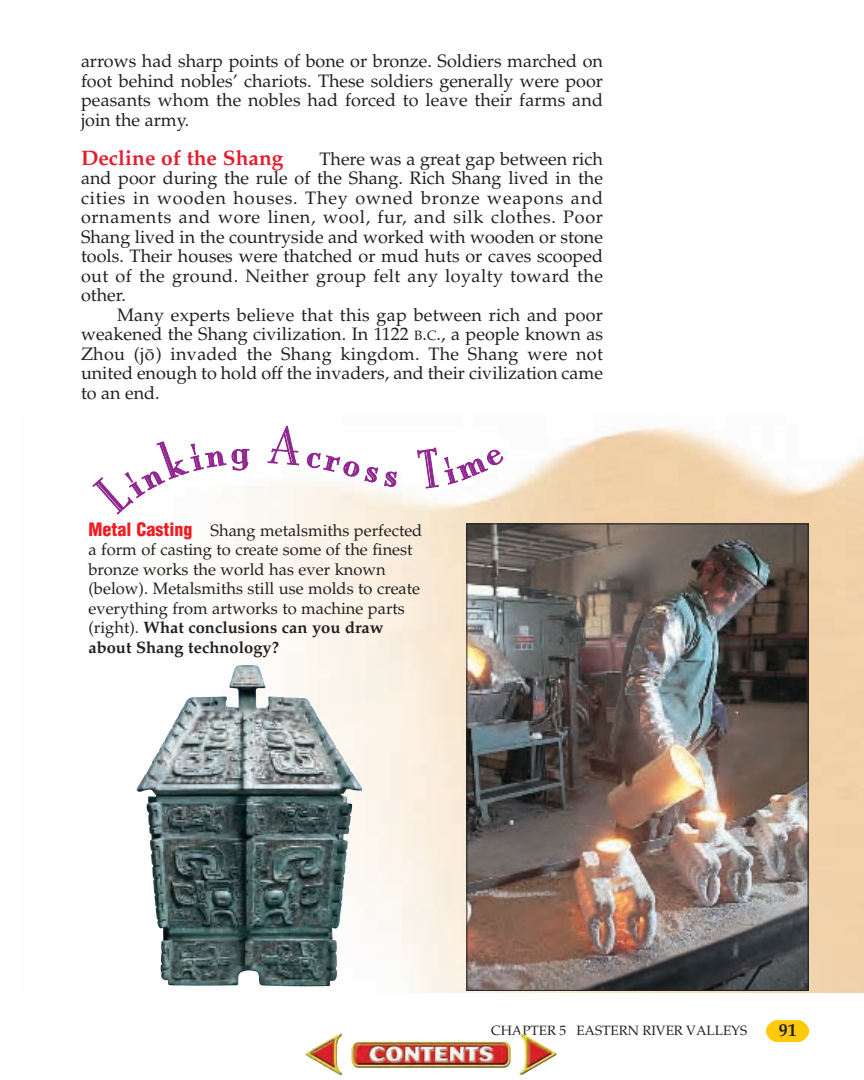
<style>
.page{position:relative;width:864px;height:1080px;background:#fff}
.page>*{position:absolute;margin:0;border:0;box-sizing:border-box;transform-origin:0 0}
.t1{font:700 21px "Palatino";color:#e41d2f}
.t2{font:18px/19.5px "Palatino";color:#231f20;text-align:justify}
.t3{font:18px "Palatino";letter-spacing:.04em;color:#231f20}
.t4{font:18px "Palatino";letter-spacing:.025em;color:#231f20}
.t5{font:18px "Palatino";letter-spacing:.045em;color:#231f20}
.t6{font:700 18px "Palatino";color:#231f20}
.t7{font:16.5px/19.5px "Palatino";color:#231f20}
.t8{font:13.5px "Palatino";color:#231f20}
.s1{font-size:13.5px}
.s2{font-family:"Helvetica";font-weight:900;font-stretch:condensed;font-size:18px;color:#ee1d23}
.s3{font-weight:700}
</style>
<div class="page">
<img style="left:92px;top:425px;width:772px;height:617px">
<img style="left:305px;top:1032px;width:252px;height:44px">
<p class="t2" style="left:81px;top:53px;width:524px">arrows had sharp points of bone or bronze. Soldiers marched on foot behind nobles’ chariots. These soldiers generally were poor peasants whom the nobles had forced to leave their farms and join the army.</p>
<p class="t1" style="left:81px;top:149px;width:204px">Decline of the Shang</p>
<p class="t2" style="left:320px;top:151px;width:285px">There was a great gap between rich</p>
<p class="t2" style="left:81px;top:170px;width:524px">and poor during the rule of the Shang. Rich Shang lived in the</p>
<p class="t5" style="left:81px;top:190px;width:524px">cities in wooden houses. They owned bronze weapons and</p>
<p class="t3" style="left:81px;top:210px;width:523px">ornaments and wore linen, wool, fur, and silk clothes. Poor</p>
<p class="t2" style="left:81px;top:229px;width:524px">Shang lived in the countryside and worked with wooden or stone</p>
<p class="t2" style="left:81px;top:248px;width:524px">tools. Their houses were thatched or mud huts or caves scooped</p>
<p class="t4" style="left:81px;top:268px;width:523px">out of the ground. Neither group felt any loyalty toward the</p>
<p class="t2" style="left:81px;top:287px;width:47px">other.</p>
<p class="t2" style="left:117px;top:307px;width:488px">Many experts believe that this gap between rich and poor</p>
<p class="t2" style="left:81px;top:326px;width:523px">weakened the Shang civilization. In 1122 <span class="s1">B</span>.<span class="s1">C</span>., a people known as</p>
<p class="t2" style="left:81px;top:346px;width:523px">Zhou (jo¯ ) invaded the Shang kingdom. The Shang were not</p>
<p class="t2" style="left:81px;top:365px;width:523px">united enough to hold off the invaders, and their civilization came</p>
<p class="t2" style="left:81px;top:385px;width:80px">to an end.</p>
<p class="t7" style="left:88px;top:522px;width:335px"><span class="s2">Metal Casting</span> Shang metalsmiths perfected a form of casting to create some of the finest bronze works the world has ever known (below). Metalsmiths still use molds to create everything from artworks to machine parts (right). <span class="s3">What conclusions can you draw about Shang technology?</span></p>
<p class="t8" style="left:491px;top:1025px;width:258px">CHAPTER 5 EASTERN RIVER VALLEYS</p>
<p class="t6" style="left:779px;top:1023px;width:19px">91</p>
</div>
